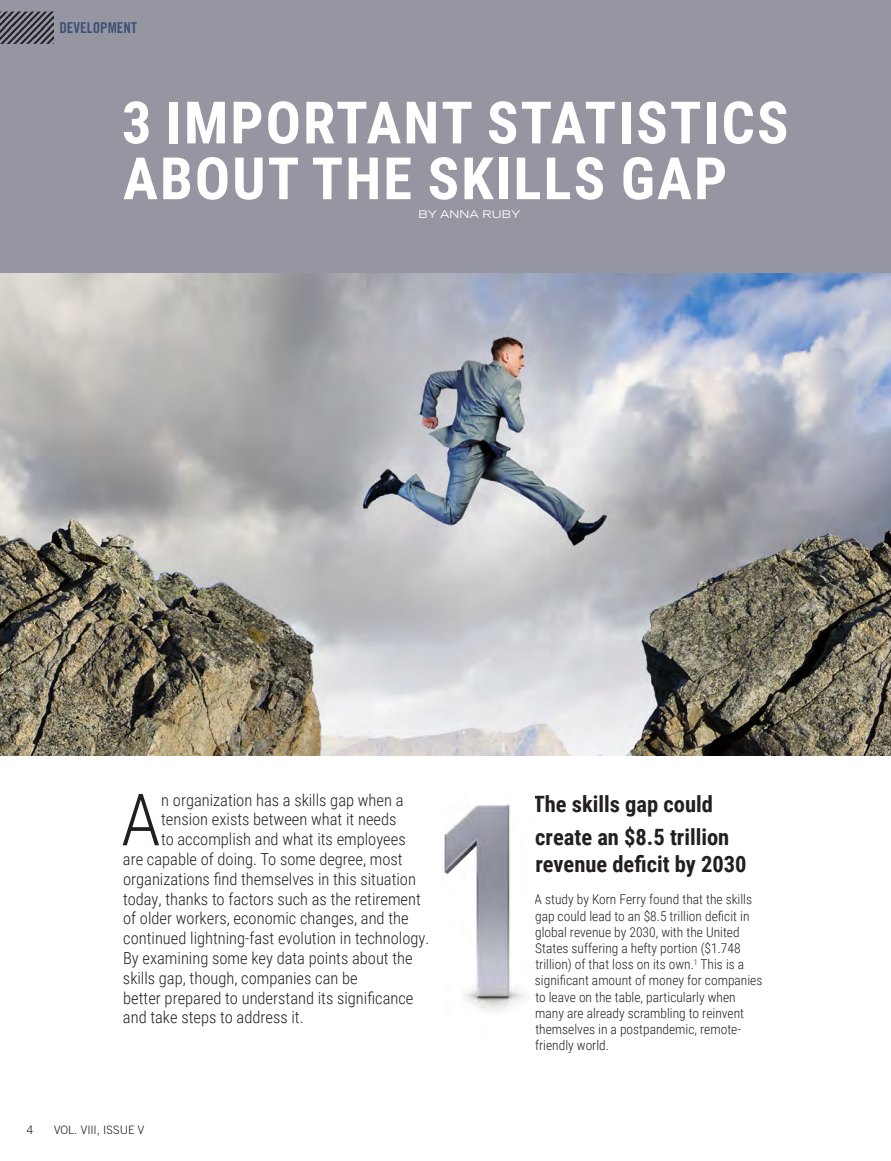
<style>
.page{position:relative;width:891px;height:1161px;background:#fff}
.page>*{position:absolute;margin:0;border:0;box-sizing:border-box;transform-origin:0 0}
.t1{font:300 72.15px "Roboto Condensed";color:#231f20}
.t2{font:700 58.5px/55.8px "Roboto Condensed";letter-spacing:.035em;color:#fff}
.t3{font:700 22.5px/33px "Roboto Condensed";color:#231f20}
.t4{font:300 16.5px "Roboto Condensed";color:#231f20}
.t5{font:15px "Trade Gothic LT Std Bd Cn 20";color:#3f5175}
.t6{font:300 13.5px/16.2px "Roboto Condensed";color:#231f20}
.t7{font:300 11.7px "Trade Gothic LT Std";color:#231f20}
.t8{font:expanded 10.5px "Trade Gothic LT Std";color:#fff}
</style>
<div class="page">
<div style="left:0;top:0;width:891px;height:284px;background:#9696a2"></div>
<img style="left:0;top:274px;width:891px;height:482px">
<img style="left:444px;top:804px;width:81px;height:207px">
<img style="left:0;top:12px;width:54px;height:32px">
<p class="t5" style="left:59px;top:19px;width:79px">DEVELOPMENT</p>
<h2 class="t2" style="left:122px;top:93px;width:668px">3 IMPORTANT STATISTICS<br>ABOUT THE SKILLS GAP</h2>
<p class="t8" style="left:418px;top:207px;width:104px">BY ANNA RUBY</p>
<h1 class="t1" style="left:121px;top:769px;width:41px">A</h1>
<p class="t4" style="left:161px;top:788px;width:244px">n organization has a skills gap when a</p>
<p class="t4" style="left:161px;top:808px;width:237px">tension exists between what it needs</p>
<p class="t4" style="left:161px;top:828px;width:246px">to accomplish and what its employees</p>
<p class="t4" style="left:123px;top:848px;width:281px">are capable of doing. To some degree, most</p>
<p class="t4" style="left:123px;top:867px;width:294px">organizations find themselves in this situation</p>
<p class="t4" style="left:123px;top:887px;width:299px">today, thanks to factors such as the retirement</p>
<p class="t4" style="left:123px;top:907px;width:287px">of older workers, economic changes, and the</p>
<p class="t4" style="left:123px;top:927px;width:308px">continued lightning-fast evolution in technology.</p>
<p class="t4" style="left:123px;top:947px;width:291px">By examining some key data points about the</p>
<p class="t4" style="left:123px;top:966px;width:236px">skills gap, though, companies can be</p>
<p class="t4" style="left:123px;top:986px;width:292px">better prepared to understand its significance</p>
<p class="t4" style="left:123px;top:1006px;width:182px">and take steps to address it.</p>
<p class="t7" style="left:27px;top:1123px;width:8px">4</p>
<p class="t7" style="left:54px;top:1123px;width:92px">VOL. VIII, ISSUE V</p>
<h3 class="t3" style="left:533px;top:787px;width:198px">The skills gap could create an $8.5 trillion</h3>
<h3 class="t3" style="left:535px;top:847px;width:213px">revenue deficit by 2030</h3>
<p class="t6" style="left:535px;top:891px;width:229px">A study by Korn Ferry found that the skills gap could lead to an $8.5 trillion deficit in global revenue by 2030, with the United States suffering a hefty portion ($1.748 trillion) of that loss on its own.<sup>1</sup> This is a significant amount of money for companies to leave on the table, particularly when many are already scrambling to reinvent themselves in a postpandemic, remote&shy;friendly world.</p>
</div>
